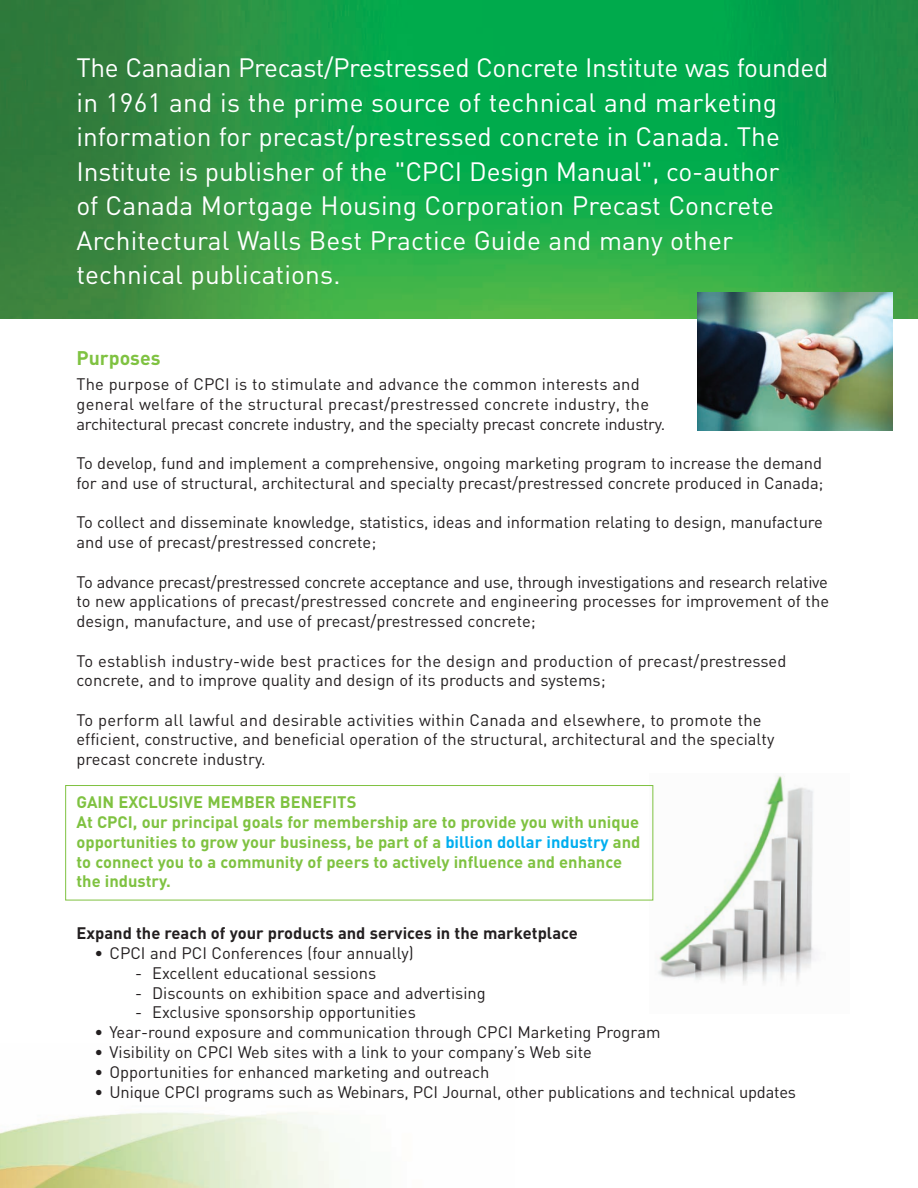
<style>
.page{position:relative;width:918px;height:1188px;background:#fff}
.page>*{position:absolute;margin:0;border:0;box-sizing:border-box;transform-origin:0 0}
.t1{font:26.25px/34.5px "DIN";color:#fff}
.t2{font:700 19.5px "DIN";color:#7fc241}
.t3{font:16.5px/19.6px "DIN";color:#231f20}
.t4{font:700 16.5px/20px "DIN";color:#7fc241}
.t5{font:700 16.5px "DIN";color:#231f20}
.s1{color:#00aeef}
</style>
<div class="page">
<img style="left:0;top:1112px;width:349px;height:76px">
<img style="left:0;top:0;width:918px;height:318px">
<img style="left:650px;top:775px;width:167px;height:209px">
<img style="left:698px;top:292px;width:194px;height:138px">
<div style="left:65px;top:785px;width:588px;height:115px;border:1px solid #7fc241"></div>
<p class="t1" style="left:76px;top:51px;width:753px">The Canadian Precast/Prestressed Concrete Institute was founded in 1961 and is the prime source of technical and marketing information for precast/prestressed concrete in Canada. The Institute is publisher of the "CPCI Design Manual", co-author<br>of Canada Mortgage Housing Corporation Precast Concrete Architectural Walls Best Practice Guide and many other technical publications.</p>
<p class="t2" style="left:76px;top:347px;width:86px">Purposes</p>
<p class="t3" style="left:76px;top:375px;width:590px">The purpose of CPCI is to stimulate and advance the common interests and general welfare of the structural precast/prestressed concrete industry, the architectural precast concrete industry, and the specialty precast concrete industry.</p>
<p class="t3" style="left:76px;top:454px;width:749px">To develop, fund and implement a comprehensive, ongoing marketing program to increase the demand for and use of structural, architectural and specialty precast/prestressed concrete produced in Canada;</p>
<p class="t3" style="left:76px;top:513px;width:748px">To collect and disseminate knowledge, statistics, ideas and information relating to design, manufacture and use of precast/prestressed concrete;</p>
<p class="t3" style="left:76px;top:572px;width:754px;text-align:justify">To advance precast/prestressed concrete acceptance and use, through investigations and research relative to new applications of precast/prestressed concrete and engineering processes for improvement of the design, manufacture, and use of precast/prestressed concrete;</p>
<p class="t3" style="left:76px;top:651px;width:711px">To establish industry-wide best practices for the design and production of precast/prestressed concrete, and to improve quality and design of its products and systems;</p>
<p class="t3" style="left:76px;top:710px;width:699px">To perform all lawful and desirable activities within Canada and elsewhere, to promote the efficient, constructive, and beneficial operation of the structural, architectural and the specialty precast concrete industry.</p>
<p class="t4" style="left:76px;top:792px;width:565px">GAIN EXCLUSIVE MEMBER BENEFITS<br>At CPCI, our principal goals for membership are to provide you with unique opportunities to grow your business, be part of a <span class="s1">billion dollar industry</span> and to connect you to a community of peers to actively influence and enhance the industry.</p>
<p class="t5" style="left:77px;top:924px;width:503px">Expand the reach of your products and services in the marketplace</p>
<p class="t3" style="left:95px;top:943px;width:321px">• CPCI and PCI Conferences (four annually)</p>
<p class="t3" style="left:135px;top:963px;width:242px">- Excellent educational sessions</p>
<p class="t3" style="left:135px;top:983px;width:352px">- Discounts on exhibition space and advertising</p>
<p class="t3" style="left:135px;top:1003px;width:282px">- Exclusive sponsorship opportunities</p>
<p class="t3" style="left:94px;top:1023px;width:568px">• Year-round exposure and communication through CPCI Marketing Program</p>
<p class="t3" style="left:95px;top:1042px;width:499px">• Visibility on CPCI Web sites with a link to your company’s Web site</p>
<p class="t3" style="left:95px;top:1062px;width:397px">• Opportunities for enhanced marketing and outreach</p>
<p class="t3" style="left:95px;top:1082px;width:703px">• Unique CPCI programs such as Webinars, PCI Journal, other publications and technical updates</p>
</div>
